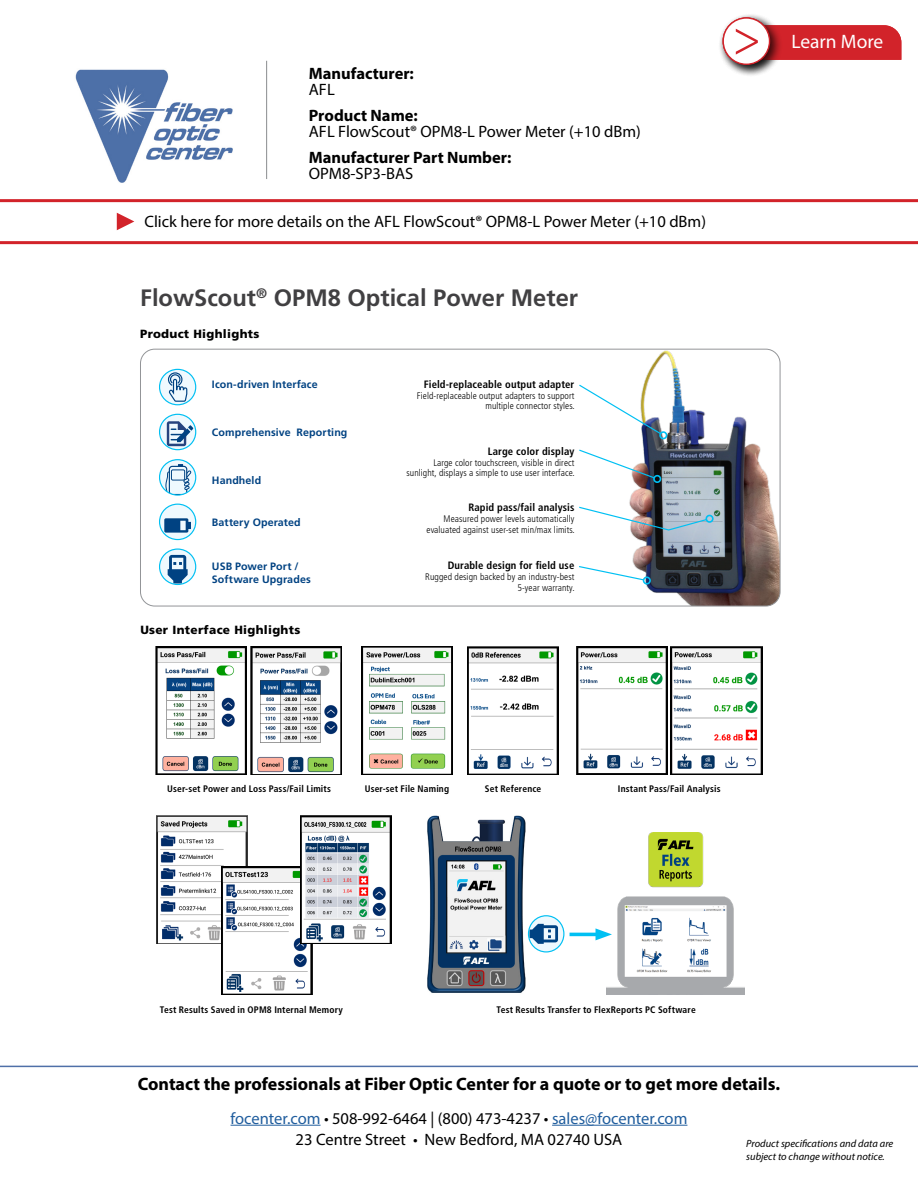
<style>
.page{position:relative;width:918px;height:1188px;background:#fff}
.page>*{position:absolute;margin:0;border:0;box-sizing:border-box;transform-origin:0 0}
.t1{font:51px "Minion Pro";color:#d2232a}
.t2{font:700 23.7px "Frutiger LT Std";color:#414042}
.t3{font:19.5px "Myriad Pro";color:#fff}
.t4{font:700 18px "Myriad Pro";color:#000}
.t5{font:16.5px/16.5px "Myriad Pro";color:#000}
.t6{font:16.5px "Myriad Pro";color:#215e9e}
.t7{font:700 16.5px/16.5px "Myriad Pro";color:#000}
.t8{font:900 11.85px "Frutiger LT Std";letter-spacing:.025em;color:#000}
.t9{font:700 10.65px/12.8px "Frutiger LT Std";letter-spacing:.01em;color:#004282}
.t10{font:700 condensed 10.65px "Frutiger LT Std";letter-spacing:.01em;color:#000}
.t11{font:italic 10.5px "Myriad Pro";color:#000}
.t12{font:300 condensed 9.45px/10.6px "Frutiger LT Std";letter-spacing:.01em;color:#000;text-align:right}
.t13{font:700 condensed 9.45px "Frutiger LT Std";letter-spacing:.015em;color:#000}
.s1{font-weight:400}
.s2{font-weight:700}
.s3{color:#000}
</style>
<div class="page">
<hr style="left:231px;top:1125px;width:90px;height:1px;background:#215e9e">
<hr style="left:552px;top:1125px;width:135px;height:1px;background:#215e9e">
<hr style="left:0;top:1066px;width:918px;height:1px;background:#4f70a8">
<img style="left:629px;top:349px;width:151px;height:257px">
<div style="left:140px;top:349px;width:640px;height:257px;border:1px solid #939598;border-radius:14px"></div>
<svg style="left:579px;top:565px;width:66px;height:16px"></svg>
<div style="left:643px;top:576px;width:8px;height:9px;border:2px solid #00c0f3;border-radius:50%"></div>
<svg style="left:579px;top:506px;width:129px;height:25px"></svg>
<div style="left:705px;top:515px;width:9px;height:8px;border:2px solid #00c0f3;border-radius:50%"></div>
<svg style="left:579px;top:449px;width:77px;height:30px"></svg>
<div style="left:653px;top:475px;width:8px;height:8px;border:2px solid #00c0f3;border-radius:50%"></div>
<svg style="left:579px;top:384px;width:83px;height:51px"></svg>
<div style="left:659px;top:431px;width:8px;height:8px;border:2px solid #00c0f3;border-radius:50%"></div>
<div style="left:160px;top:504px;width:36px;height:36px;background:#eff9fe;border-radius:50%"></div>
<svg style="left:164px;top:518px;width:27px;height:15px"></svg>
<div style="left:159px;top:504px;width:37px;height:36px;border:1px solid #00c0f3;border-radius:50%"></div>
<svg style="left:160px;top:414px;width:36px;height:36px"></svg>
<svg style="left:167px;top:421px;width:26px;height:25px"></svg>
<div style="left:159px;top:414px;width:37px;height:36px;border:1px solid #00c0f3;border-radius:50%"></div>
<svg style="left:160px;top:460px;width:36px;height:35px"></svg>
<svg style="left:164px;top:460px;width:28px;height:34px"></svg>
<div style="left:159px;top:459px;width:37px;height:37px;border:1px solid #00c0f3;border-radius:50%"></div>
<svg style="left:160px;top:549px;width:36px;height:35px"></svg>
<svg style="left:168px;top:555px;width:20px;height:29px"></svg>
<div style="left:159px;top:548px;width:37px;height:37px;border:1px solid #00c0f3;border-radius:50%"></div>
<svg style="left:160px;top:369px;width:36px;height:36px"></svg>
<div style="left:159px;top:369px;width:37px;height:36px;border:1px solid #00c0f3;border-radius:50%"></div>
<svg style="left:167px;top:372px;width:21px;height:31px"></svg>
<img style="left:250px;top:646px;width:92px;height:129px">
<img style="left:156px;top:815px;width:92px;height:129px">
<img style="left:221px;top:866px;width:92px;height:129px">
<img style="left:300px;top:815px;width:92px;height:129px">
<img style="left:155px;top:646px;width:92px;height:128px">
<img style="left:361px;top:646px;width:92px;height:129px">
<img style="left:467px;top:646px;width:92px;height:129px">
<img style="left:671px;top:646px;width:91px;height:128px">
<img style="left:576px;top:646px;width:92px;height:128px">
<img style="left:427px;top:816px;width:99px;height:177px">
<hr style="left:570px;top:933px;width:32px;height:3px;background:#00c0f3">
<svg style="left:596px;top:928px;width:10px;height:12px"></svg>
<img style="left:606px;top:832px;width:139px;height:162px">
<svg style="left:528px;top:916px;width:36px;height:36px"></svg>
<svg style="left:529px;top:924px;width:29px;height:20px"></svg>
<div style="left:528px;top:915px;width:36px;height:38px;border:1px solid #00c0f3;border-radius:50%"></div>
<img style="left:75px;top:69px;width:158px;height:114px">
<hr style="left:266px;top:61px;width:1px;height:118px;background:#8a8c8e">
<hr style="left:0;top:241px;width:918px;height:3px;background:#d2232a">
<svg style="left:117px;top:213px;width:17px;height:17px"></svg>
<div style="left:783px;top:25px;width:118px;height:35px;background:#d2232a"></div>
<div style="left:718px;top:13px;width:65px;height:64px;background:#000;opacity:.75"></div>
<div style="left:723px;top:18px;width:47px;height:46px;background:#fff;border-radius:50%"></div>
<div style="left:723px;top:17px;width:47px;height:48px;border:1px solid #d2232a;border-radius:50%"></div>
<hr style="left:0;top:199px;width:918px;height:3px;background:#d2232a">
<p class="t7" style="left:309px;top:64px;width:107px">Manufacturer:<br><span class="s1">AFL</span></p>
<p class="t5" style="left:309px;top:107px;width:333px"><span class="s2">Product Name:<br></span>AFL FlowScout® OPM8-L Power Meter (+10 dBm)</p>
<p class="t7" style="left:309px;top:148px;width:204px">Manufacturer Part Number:</p>
<p class="t5" style="left:309px;top:165px;width:106px">OPM8-SP3-BAS</p>
<p class="t5" style="left:144px;top:213px;width:563px">Click here for more details on the AFL FlowScout® OPM8-L Power Meter (+10 dBm)</p>
<h2 class="t2" style="left:140px;top:284px;width:439px">FlowScout<sup>®</sup> OPM8 Optical Power Meter</h2>
<p class="t8" style="left:140px;top:327px;width:121px">Product Highlights</p>
<p class="t9" style="left:212px;top:378px;width:107px">Icon-driven Interface</p>
<p class="t9" style="left:212px;top:426px;width:137px">Comprehensive Reporting</p>
<p class="t9" style="left:212px;top:474px;width:51px">Handheld</p>
<p class="t9" style="left:212px;top:516px;width:90px">Battery Operated</p>
<p class="t9" style="left:212px;top:560px;width:100px">USB Power Port /<br>Software Upgrades</p>
<p class="t8" style="left:140px;top:623px;width:161px">User Interface Highlights</p>
<p class="t10" style="left:424px;top:378px;width:152px">Field-replaceable output adapter</p>
<p class="t12" style="left:417px;top:390px;width:159px">Field-replaceable output adapters to support multiple connector styles.</p>
<p class="t10" style="left:488px;top:445px;width:88px">Large color display</p>
<p class="t12" style="left:406px;top:457px;width:170px">Large color touchscreen, visible in direct sunlight, displays a simple to use user interface.</p>
<p class="t10" style="left:468px;top:501px;width:108px">Rapid pass/fail analysis</p>
<p class="t12" style="left:427px;top:513px;width:150px">Measured power levels automatically evaluated against user-set min/max limits.</p>
<p class="t10" style="left:448px;top:559px;width:128px">Durable design for field use</p>
<p class="t12" style="left:425px;top:572px;width:151px">Rugged design backed by an industry-best<br>5-year warranty.</p>
<p class="t1" style="left:733px;top:4px;width:30px">&gt;</p>
<p class="t3" style="left:791px;top:30px;width:93px">Learn More</p>
<p class="t13" style="left:167px;top:783px;width:165px">User-set Power and Loss Pass/Fail Limits</p>
<p class="t13" style="left:365px;top:783px;width:86px">User-set File Naming</p>
<p class="t13" style="left:485px;top:783px;width:58px">Set Reference</p>
<p class="t13" style="left:618px;top:783px;width:104px">Instant Pass/Fail Analysis</p>
<p class="t13" style="left:160px;top:1004px;width:184px">Test Results Saved in OPM8 Internal Memory</p>
<p class="t13" style="left:497px;top:1004px;width:201px">Test Results Transfer to FlexReports PC Software</p>
<p class="t4" style="left:138px;top:1072px;width:644px">Contact the professionals at Fiber Optic Center for a quote or to get more details.</p>
<p class="t6" style="left:231px;top:1108px;width:458px">focenter.com <span class="s3">• 508-992-6464 | (800) 473-4237 •</span> sales@focenter.com</p>
<p class="t5" style="left:296px;top:1131px;width:328px">23 Centre Street • New Bedford, MA 02740 USA</p>
<p class="t11" style="left:746px;top:1137px;width:149px">Product specifications and data are</p>
<p class="t11" style="left:746px;top:1150px;width:140px">subject to change without notice.</p>
</div>
